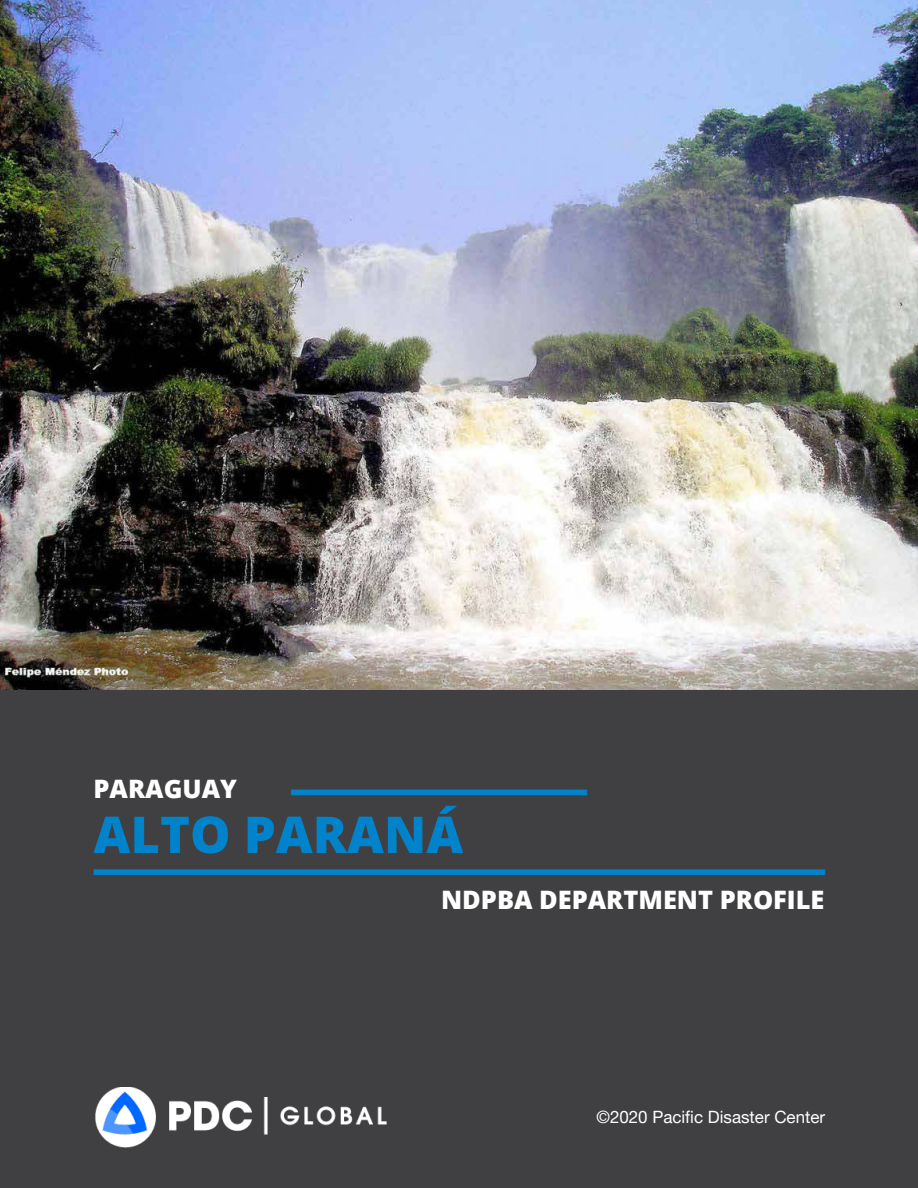
<style>
.page{position:relative;width:918px;height:1188px;background:#fff}
.page>*{position:absolute;margin:0;border:0;box-sizing:border-box;transform-origin:0 0}
.t1{font:800 50.85px "Open Sans";color:#0083ca}
.t2{font:800 25.35px "Open Sans";color:#fff}
.t3{font:16.95px "Helvetica Neue LT Pro";color:#fff}
</style>
<div class="page">
<div style="left:0;top:690px;width:918px;height:498px;background:#404042"></div>
<div style="left:291px;top:790px;width:296px;height:5px;background:#0083ca"></div>
<div style="left:94px;top:869px;width:731px;height:6px;background:#0083ca"></div>
<img style="left:0;top:0;width:918px;height:690px">
<img style="left:96px;top:1087px;width:290px;height:61px">
<p class="t2" style="left:94px;top:778px;width:145px">PARAGUAY</p>
<h1 class="t1" style="left:94px;top:814px;width:371px">ALTO PARANÁ</h1>
<p class="t2" style="left:441px;top:890px;width:385px">NDPBA DEPARTMENT PROFILE</p>
<p class="t3" style="left:596px;top:1107px;width:230px">©2020 Pacific Disaster Center</p>
</div>
